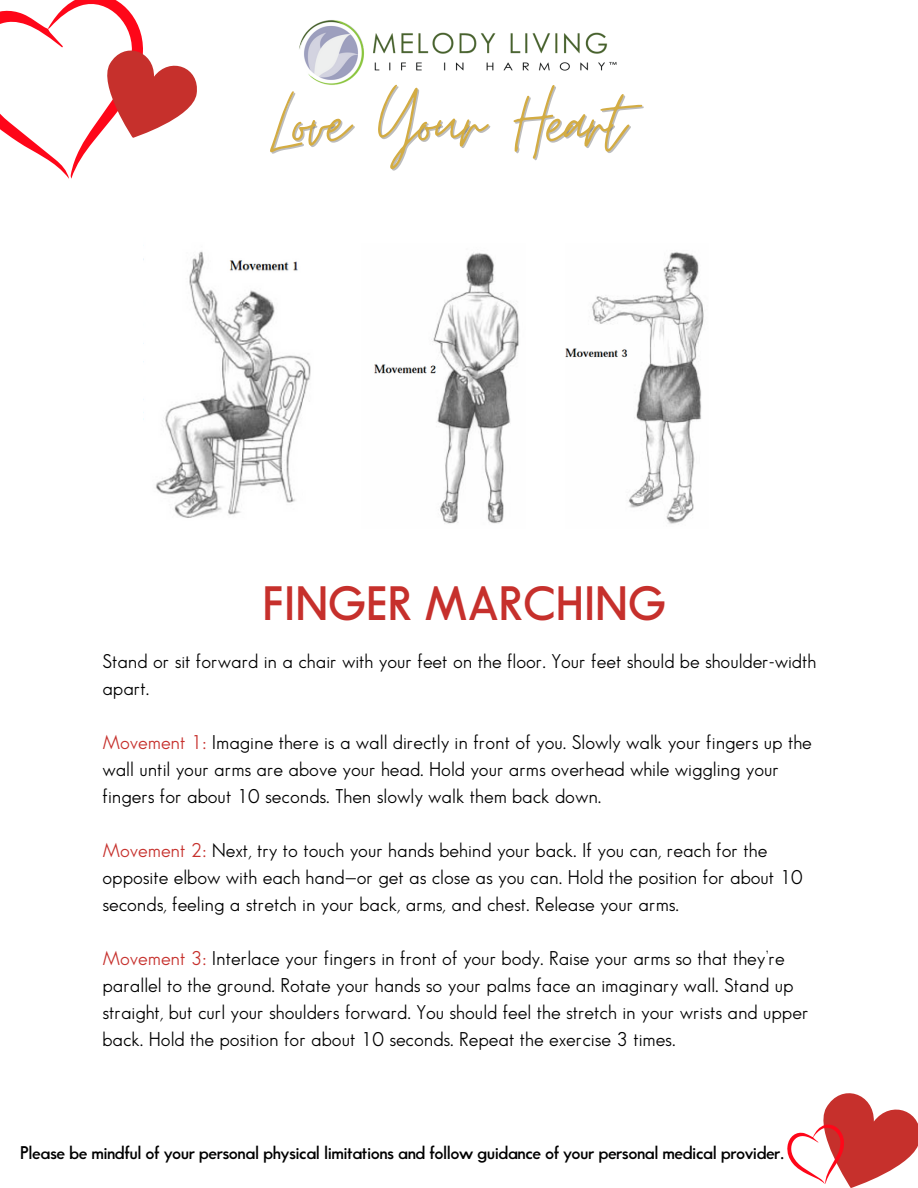
<style>
.page{position:relative;width:918px;height:1188px;background:#fff}
.page>*{position:absolute;margin:0;border:0;box-sizing:border-box;transform-origin:0 0}
.t1{font:92.4px "Moon Time";letter-spacing:-.03em;color:#d3ac43}
.t2{font:600 47.25px "Sans Serif FLF";color:#c6302c}
.t3{font:19.5px/27px "Sans Serif Book FLF";color:#000}
.t4{font:600 18px "Sans Serif FLF";letter-spacing:-.03em;color:#000}
.s1{color:#c6302c}
</style>
<div class="page">
<svg style="left:787px;top:1093px;width:131px;height:95px"></svg>
<svg style="left:0;top:0;width:197px;height:179px"></svg>
<img style="left:299px;top:20px;width:318px;height:65px">
<img style="left:156px;top:251px;width:155px;height:267px">
<img style="left:374px;top:252px;width:145px;height:272px">
<img style="left:566px;top:252px;width:138px;height:272px">
<p class="t1" style="left:270px;top:67px;width:356px">Love Your Heart</p>
<p class="t2" style="left:263px;top:584px;width:405px">FINGER MARCHING</p>
<p class="t3" style="left:102px;top:648px;width:715px">Stand or sit forward in a chair with your feet on the floor. Your feet should be shoulder-width apart.</p>
<p class="t3" style="left:102px;top:729px;width:711px"><span class="s1">Movement 1:</span> Imagine there is a wall directly in front of you. Slowly walk your fingers up the wall until your arms are above your head. Hold your arms overhead while wiggling your fingers for about 10 seconds. Then slowly walk them back down.</p>
<h2 class="t3" style="left:102px;top:837px;width:702px"><span class="s1">Movement 2:</span> Next, try to touch your hands behind your back. If you can, reach for the opposite elbow with each hand—or get as close as you can. Hold the position for about 10 seconds, feeling a stretch in your back, arms, and chest. Release your arms.</h2>
<p class="t3" style="left:102px;top:945px;width:708px"><span class="s1">Movement 3:</span> Interlace your fingers in front of your body. Raise your arms so that they’re parallel to the ground. Rotate your hands so your palms face an imaginary wall. Stand up straight, but curl your shoulders forward. You should feel the stretch in your wrists and upper back. Hold the position for about 10 seconds. Repeat the exercise 3 times.</p>
<p class="t4" style="left:20px;top:1146px;width:765px">Please be mindful of your personal physical limitations and follow guidance of your personal medical provider.</p>
</div>
